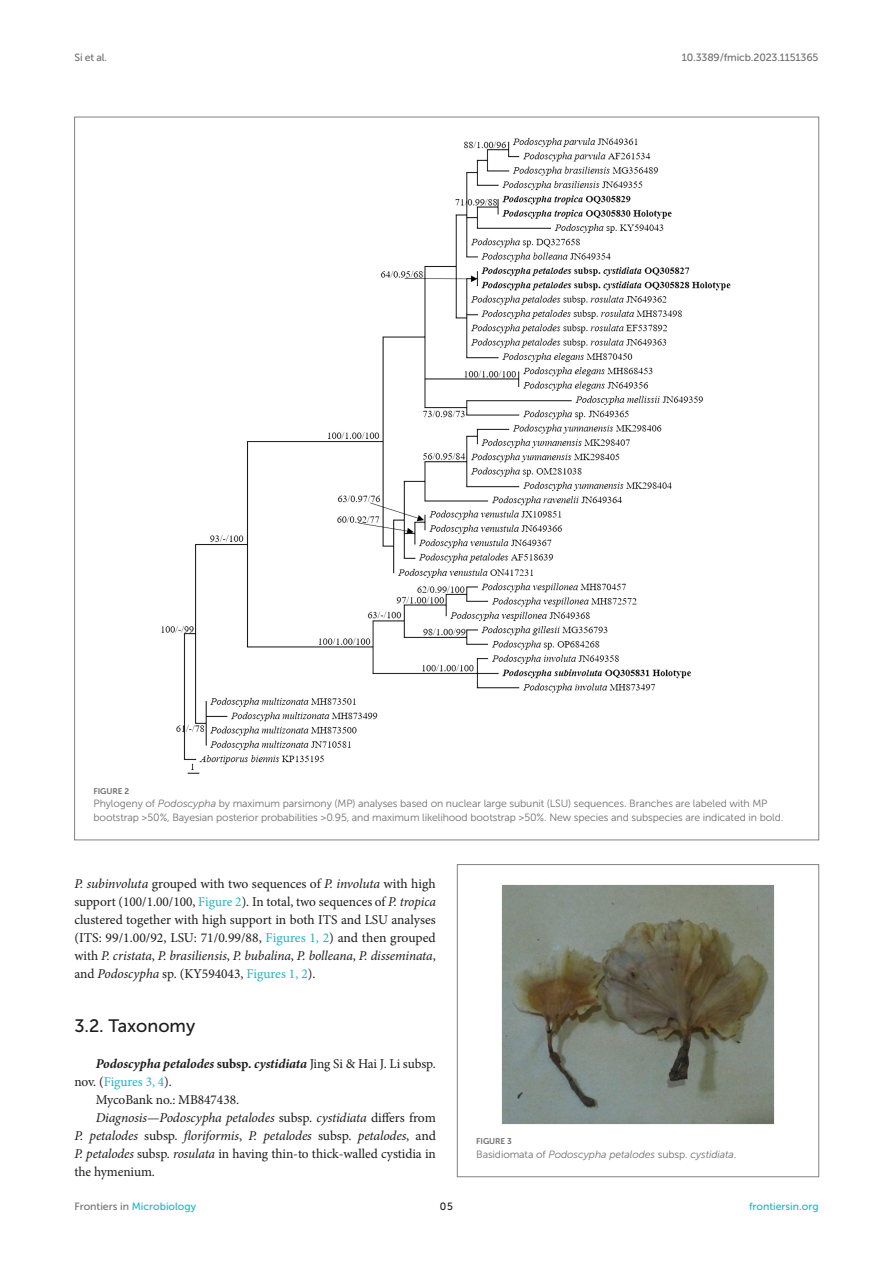
<style>
.page{position:relative;width:893px;height:1263px;background:#fff}
.page>*{position:absolute;margin:0;border:0;box-sizing:border-box;transform-origin:0 0}
.HEAD_2{font:18px "Museo Sans 500";color:#1b1c1b}
.TEXT{font:13.5px/18px "Minion Pro";color:#1b1c1b;text-align:justify}
.TEXT-2{font:italic 13.5px/18px "Minion Pro";letter-spacing:-.01em;color:#1b1c1b;text-align:justify}
.TEXT_FLUSH{font:italic 700 13.5px/18px "Minion Pro";letter-spacing:-.005em;color:#1b1c1b}
.FIG_LEG{font:10.5px/13.5px "Museo Sans 300";letter-spacing:-.01em;color:#706f70}
.FIG_LEG-2{font:italic 10.5px "Museo Sans 300";letter-spacing:-.01em;color:#706f70}
.t1{font:10.5px "Museo Sans 500";color:#1db5c3}
.t2{font:10.5px "Museo Sans 500";letter-spacing:-.015em;color:#706f70}
.t3{font:10.5px "Museo Sans 500";color:#1b1c1b}
.FIG_HD{font:8.25px "Museo Sans 700";letter-spacing:-.01em;color:#706f70}
.s1{font-style:italic}
.s2{color:#1db5c3}
.s3{font-style:normal}
.s4{font-weight:400;font-style:normal}
.s5{font-weight:400;font-style:normal;color:#1db5c3}
.s6{color:#706f70}
</style>
<div class="page">
<img style="left:161px;top:137px;width:570px;height:637px">
<img style="left:501px;top:884px;width:274px;height:241px">
<div style="left:457px;top:864px;width:362px;height:313px;border:1px solid #808285"></div>
<p class="t2" style="left:74px;top:51px;width:34px">Si et al.</p>
<p class="t2" style="left:682px;top:51px;width:138px">10.3389/fmicb.2023.1151365</p>
<p class="FIG_HD" style="left:94px;top:786px;width:37px">FIGURE 2</p>
<p class="FIG_LEG" style="left:94px;top:797px;width:691px">Phylogeny of <span class="s1">Podoscypha</span> by maximum parsimony (MP) analyses based on nuclear large subunit (LSU) sequences. Branches are labeled with MP bootstrap &gt;50%, Bayesian posterior probabilities &gt;0.95, and maximum likelihood bootstrap &gt;50%. New species and subspecies are indicated in bold.</p>
<p class="TEXT" style="left:74px;top:875px;width:363px"><span class="s1">P. subinvoluta</span> grouped with two sequences of <span class="s1">P. involuta</span> with high support (100/1.00/100, <span class="s2">Figure 2</span>). In total, two sequences of <span class="s1">P. tropica </span>clustered together with high support in both ITS and LSU analyses (ITS: 99/1.00/92, LSU: 71/0.99/88, <span class="s2">Figures 1, 2</span>) and then grouped with <span class="s1">P. cristata</span>, <span class="s1">P. brasiliensis</span>, <span class="s1">P. bubalina</span>, <span class="s1">P. bolleana</span>, <span class="s1">P. disseminata</span>, and <span class="s1">Podoscypha</span> sp. (KY594043, <span class="s2">Figures 1, 2</span>).</p>
<p class="HEAD_2" style="left:74px;top:1016px;width:122px">3.2. Taxonomy</p>
<p class="TEXT_FLUSH" style="left:74px;top:1054px;width:363px;text-indent:21px">Podoscypha petalodes <span class="s3">subsp.</span> cystidiata <span class="s4">Jing Si &amp; Hai J. Li subsp. nov. (</span><span class="s5">Figures 3, 4</span><span class="s4">).</span></p>
<p class="TEXT" style="left:96px;top:1091px;width:145px">MycoBank no.: MB847438.</p>
<p class="TEXT-2" style="left:74px;top:1109px;width:363px;text-indent:21px">Diagnosis<span class="s3">—</span>Podoscypha petalodes <span class="s3">subsp.</span> cystidiata <span class="s3">differs from </span>P. petalodes <span class="s3">subsp.</span> floriformis<span class="s3">,</span> P. petalodes <span class="s3">subsp.</span> petalodes<span class="s3">, and </span>P. petalodes <span class="s3">subsp.</span> rosulata <span class="s3">in having thin-to thick-walled cystidia in the hymenium.</span></p>
<p class="FIG_HD" style="left:476px;top:1137px;width:37px">FIGURE 3</p>
<p class="FIG_LEG-2" style="left:476px;top:1148px;width:262px"><span class="s3">Basidiomata of</span> Podoscypha petalodes <span class="s3">subsp.</span> cystidiata<span class="s3">.</span></p>
<p class="t1" style="left:74px;top:1200px;width:123px"><span class="s6">Frontiers in</span> Microbiology</p>
<p class="t3" style="left:440px;top:1200px;width:14px">05</p>
<p class="t1" style="left:749px;top:1200px;width:71px">frontiersin.org</p>
</div>
